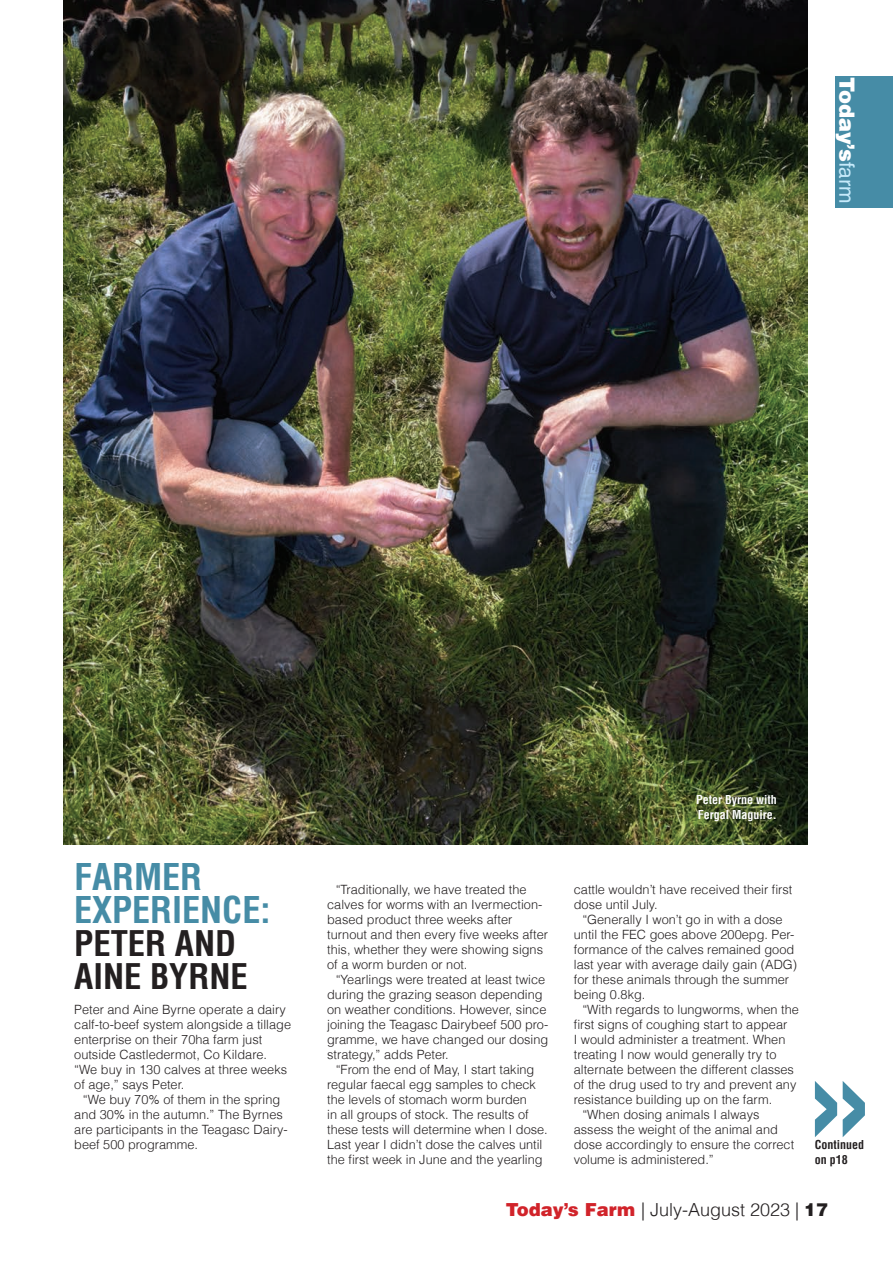
<style>
.page{position:relative;width:893px;height:1263px;background:#fff}
.page>*{position:absolute;margin:0;border:0;box-sizing:border-box;transform-origin:0 0}
.t1{font:700 condensed 36px/33px "Helvetica";color:#468ca6}
.t2{font:700 condensed 34.5px "Helvetica";color:#231f20}
.t3{font:900 21px "Helvetica LT";color:#fff}
.t4{font:300 18px "Helvetica LT";color:#231f20}
.t5{font:300 12.75px/15px "Helvetica LT";color:#231f20}
.t6{font:700 condensed 12px/15px "Helvetica LT";color:#fff}
.t7{font:700 condensed 12px/15px "Helvetica LT";color:#231f20}
.s1{font-weight:400;color:#c6eafa}
.s2{font-weight:900;color:#d1232a}
.s3{font-weight:900}
</style>
<div class="page">
<div style="left:835px;top:76px;width:58px;height:132px;background:#468ca6"></div>
<img style="left:64px;top:0;width:744px;height:845px">
<svg style="left:815px;top:1081px;width:50px;height:56px"></svg>
<h2 class="t3" style="left:861px;top:77px;width:128px;rotate:90deg">Today’s<span class="s1">farm</span></h2>
<p class="t1" style="left:74px;top:860px;width:198px">FARMER<br>EXPERIENCE:</p>
<p class="t2" style="left:74px;top:920px;width:163px">PETER AND</p>
<p class="t2" style="left:74px;top:954px;width:175px">AINE BYRNE</p>
<p class="t5" style="left:74px;top:1002px;width:218px">Peter and Aine Byrne operate a dairy calf-to-beef system alongside a tillage enterprise on their 70ha farm just outside Castledermot, Co Kildare. “We buy in 130 calves at three weeks of age,” says Peter.</p>
<p class="t5" style="left:74px;top:1092px;width:215px;text-indent:9px">“We buy 70% of them in the spring and 30% in the autumn.” The Byrnes are participants in the Teagasc Dairy&shy;beef 500 programme.</p>
<p class="t5" style="left:327px;top:882px;width:222px;text-indent:9px">“Traditionally, we have treated the calves for worms with an Ivermection&shy;based product three weeks after turnout and then every five weeks after this, whether they were showing signs of a worm burden or not.</p>
<p class="t5" style="left:327px;top:971px;width:223px;text-indent:9px">“Yearlings were treated at least twice during the grazing season depending on weather conditions. However, since joining the Teagasc Dairybeef 500 pro&shy;gramme, we have changed our dosing strategy,” adds Peter.</p>
<p class="t5" style="left:327px;top:1061px;width:222px;text-indent:9px">“From the end of May, I start taking regular faecal egg samples to check the levels of stomach worm burden<br>in all groups of stock. The results of these tests will determine when I dose.<br>Last year I didn’t dose the calves until the first week in June and the yearling</p>
<p class="t6" style="left:696px;top:792px;width:82px">Peter Byrne with<br>Fergal Maguire.</p>
<p class="t5" style="left:574px;top:881px;width:220px">cattle wouldn’t have received their first dose until July.</p>
<p class="t5" style="left:574px;top:911px;width:225px;text-indent:9px">“Generally I won’t go in with a dose until the FEC goes above 200epg. Per&shy;formance of the calves remained good last year with average daily gain (ADG) for these animals through the summer being 0.8kg.</p>
<p class="t5" style="left:582px;top:1001px;width:218px">“With regards to lungworms, when the</p>
<p class="t5" style="left:574px;top:1016px;width:215px">first signs of coughing start to appear</p>
<p class="t5" style="left:574px;top:1031px;width:213px">I would administer a treatment. When</p>
<p class="t5" style="left:574px;top:1046px;width:204px">treating I now would generally try to</p>
<p class="t5" style="left:574px;top:1061px;width:222px">alternate between the different classes</p>
<p class="t5" style="left:574px;top:1076px;width:224px">of the drug used to try and prevent any</p>
<p class="t5" style="left:574px;top:1091px;width:200px">resistance building up on the farm.</p>
<p class="t5" style="left:582px;top:1106px;width:179px">“When dosing animals I always</p>
<p class="t5" style="left:574px;top:1121px;width:206px">assess the weight of the animal and</p>
<p class="t5" style="left:574px;top:1136px;width:222px">dose accordingly to ensure the correct</p>
<p class="t5" style="left:574px;top:1151px;width:142px">volume is administered.”</p>
<p class="t7" style="left:815px;top:1137px;width:51px">Continued on p18</p>
<p class="t4" style="left:506px;top:1198px;width:324px"><span class="s2">Today’s Farm</span> | July-August 2023 | <span class="s3">17</span></p>
</div>
